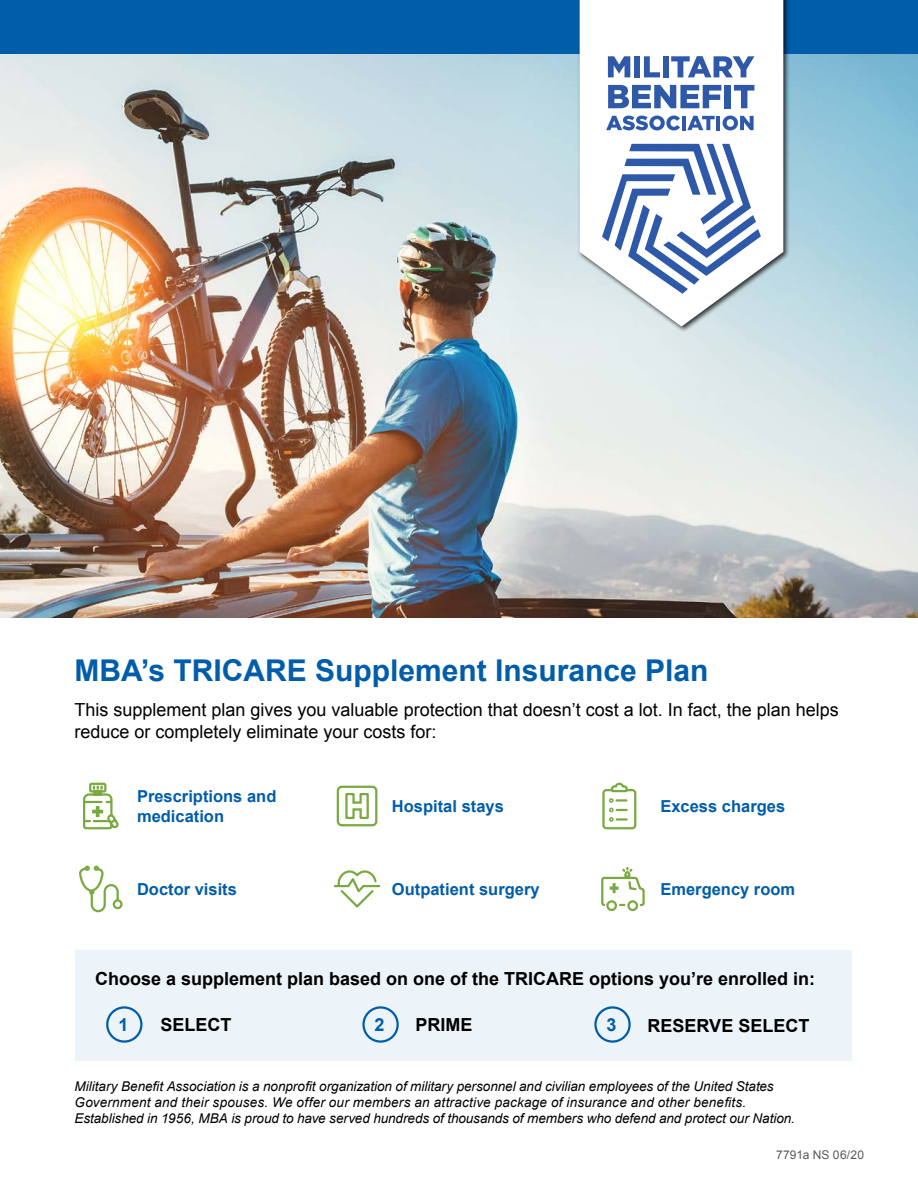
<style>
.page{position:relative;width:918px;height:1188px;background:#fff}
.page>*{position:absolute;margin:0;border:0;box-sizing:border-box;transform-origin:0 0}
.t1{font:700 30px "Arial";color:#005daa}
.t2{font:18px/21.6px "Arial";color:#000}
.t3{font:700 18px "Arial";color:#000}
.t4{font:700 18px "Arial";color:#005daa}
.t5{font:700 16.5px/19.8px "Arial";color:#005daa}
.t6{font:italic 13.5px/16.2px "Arial";color:#000}
.t7{font:12px "Arial";letter-spacing:.015em;color:#58595b}
</style>
<div class="page">
<img style="left:0;top:54px;width:918px;height:564px">
<div style="left:75px;top:950px;width:777px;height:111px;background:#edf4f9"></div>
<div style="left:0;top:0;width:918px;height:54px;background:#005daa"></div>
<svg style="left:336px;top:785px;width:42px;height:42px"></svg>
<div style="left:602px;top:789px;width:34px;height:40px;border:2px solid #79aa41;border-radius:3px"></div>
<svg style="left:609px;top:782px;width:20px;height:40px"></svg>
<svg style="left:601px;top:866px;width:44px;height:46px"></svg>
<svg style="left:333px;top:870px;width:48px;height:38px"></svg>
<svg style="left:83px;top:782px;width:36px;height:48px"></svg>
<svg style="left:79px;top:865px;width:44px;height:48px"></svg>
<div style="left:577px;top:0;width:213px;height:333px;background:#000;opacity:.75"></div>
<svg style="left:580px;top:0;width:203px;height:327px"></svg>
<svg style="left:602px;top:144px;width:159px;height:150px"></svg>
<svg style="left:608px;top:56px;width:22px;height:21px"></svg>
<div style="left:634px;top:56px;width:6px;height:21px;background:#2e58a8"></div>
<svg style="left:644px;top:56px;width:16px;height:21px"></svg>
<div style="left:663px;top:56px;width:6px;height:21px;background:#2e58a8"></div>
<svg style="left:671px;top:56px;width:83px;height:21px"></svg>
<svg style="left:608px;top:85px;width:113px;height:23px"></svg>
<div style="left:724px;top:85px;width:7px;height:23px;background:#2e58a8"></div>
<svg style="left:734px;top:85px;width:20px;height:23px"></svg>
<svg style="left:606px;top:116px;width:74px;height:14px"></svg>
<hr style="left:682px;top:116px;width:4px;height:14px;background:#2e58a8">
<svg style="left:687px;top:116px;width:28px;height:14px"></svg>
<hr style="left:716px;top:116px;width:4px;height:14px;background:#2e58a8">
<svg style="left:723px;top:116px;width:31px;height:14px"></svg>
<div style="left:106px;top:1006px;width:37px;height:37px;border:2px solid #005daa;border-radius:50%"></div>
<div style="left:362px;top:1006px;width:37px;height:37px;border:2px solid #005daa;border-radius:50%"></div>
<div style="left:594px;top:1006px;width:37px;height:37px;border:2px solid #005daa;border-radius:50%"></div>
<h1 class="t1" style="left:75px;top:651px;width:636px">MBA’s TRICARE Supplement Insurance Plan</h1>
<h2 class="t2" style="left:75px;top:699px;width:766px">This supplement plan gives you valuable protection that doesn’t cost a lot. In fact, the plan helps reduce or completely eliminate your costs for:</h2>
<p class="t5" style="left:137px;top:787px;width:141px">Prescriptions and medication</p>
<p class="t5" style="left:137px;top:880px;width:101px">Doctor visits</p>
<p class="t5" style="left:392px;top:797px;width:113px">Hospital stays</p>
<p class="t5" style="left:392px;top:880px;width:149px">Outpatient surgery</p>
<p class="t5" style="left:660px;top:797px;width:126px">Excess charges</p>
<p class="t5" style="left:660px;top:880px;width:136px">Emergency room</p>
<h2 class="t3" style="left:95px;top:967px;width:722px">Choose a supplement plan based on one of the TRICARE options you’re enrolled in:</h2>
<h2 class="t4" style="left:118px;top:1013px;width:12px">1</h2>
<h2 class="t3" style="left:161px;top:1013px;width:73px">SELECT</h2>
<h2 class="t4" style="left:375px;top:1013px;width:12px">2</h2>
<h2 class="t3" style="left:416px;top:1013px;width:59px">PRIME</h2>
<h2 class="t4" style="left:607px;top:1013px;width:12px">3</h2>
<h2 class="t3" style="left:648px;top:1013px;width:163px">RESERVE SELECT</h2>
<p class="t6" style="left:75px;top:1078px;width:722px">Military Benefit Association is a nonprofit organization of military personnel and civilian employees of the United States<br>Government and their spouses. We offer our members an attractive package of insurance and other benefits.<br>Established in 1956, MBA is proud to have served hundreds of thousands of members who defend and protect our Nation.</p>
<p class="t7" style="left:776px;top:1147px;width:89px">7791a NS 06/20</p>
</div>
